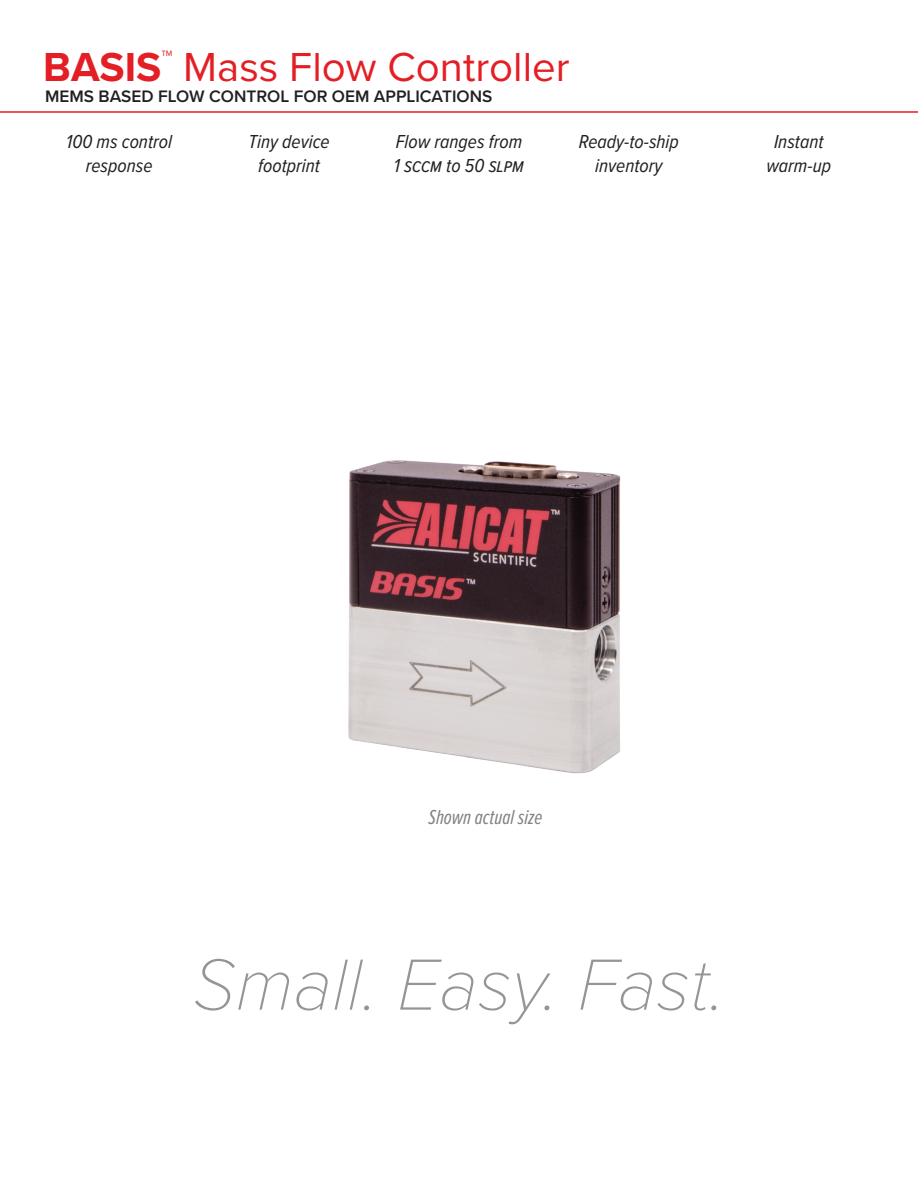
<style>
.page{position:relative;width:918px;height:1188px;background:#fff}
.page>*{position:absolute;margin:0;border:0;box-sizing:border-box;transform-origin:0 0}
.t1{font:italic 100 75px "Proxima Nova";color:#939598}
.t2{font:42px "Proxima Nova";color:#e41e25}
.t3{font:italic 21px "Proxima Nova Ex Cn";color:#808384}
.t4{font:italic 19.5px/23.4px "Proxima Nova Cond";color:#231f20;text-align:center}
.t5{font:600 17.25px "Proxima Nova";color:#231f20}
.s1{font-weight:700}
</style>
<div class="page">
<hr style="left:0;top:111px;width:918px;height:2px;background:#e41e25">
<img style="left:348px;top:460px;width:273px;height:314px">
<h2 class="t2" style="left:43px;top:36px;width:528px"><span class="s1">BASIS</span><sup>™</sup> Mass Flow Controller</h2>
<p class="t5" style="left:45px;top:83px;width:449px">MEMS BASED FLOW CONTROL FOR OEM APPLICATIONS</p>
<p class="t4" style="left:66px;top:129px;width:108px">100 ms control response</p>
<p class="t4" style="left:248px;top:129px;width:83px">Tiny device footprint</p>
<p class="t4" style="left:394px;top:129px;width:132px;text-align:left">Flow ranges from<br>1 sccm to 50 slpm</p>
<p class="t4" style="left:579px;top:129px;width:101px">Ready-to-ship inventory</p>
<p class="t4" style="left:767px;top:129px;width:65px">Instant warm-up</p>
<p class="t3" style="left:429px;top:802px;width:115px">Shown actual size</p>
<h1 class="t1" style="left:193px;top:929px;width:534px">Small. Easy. Fast.</h1>
</div>
